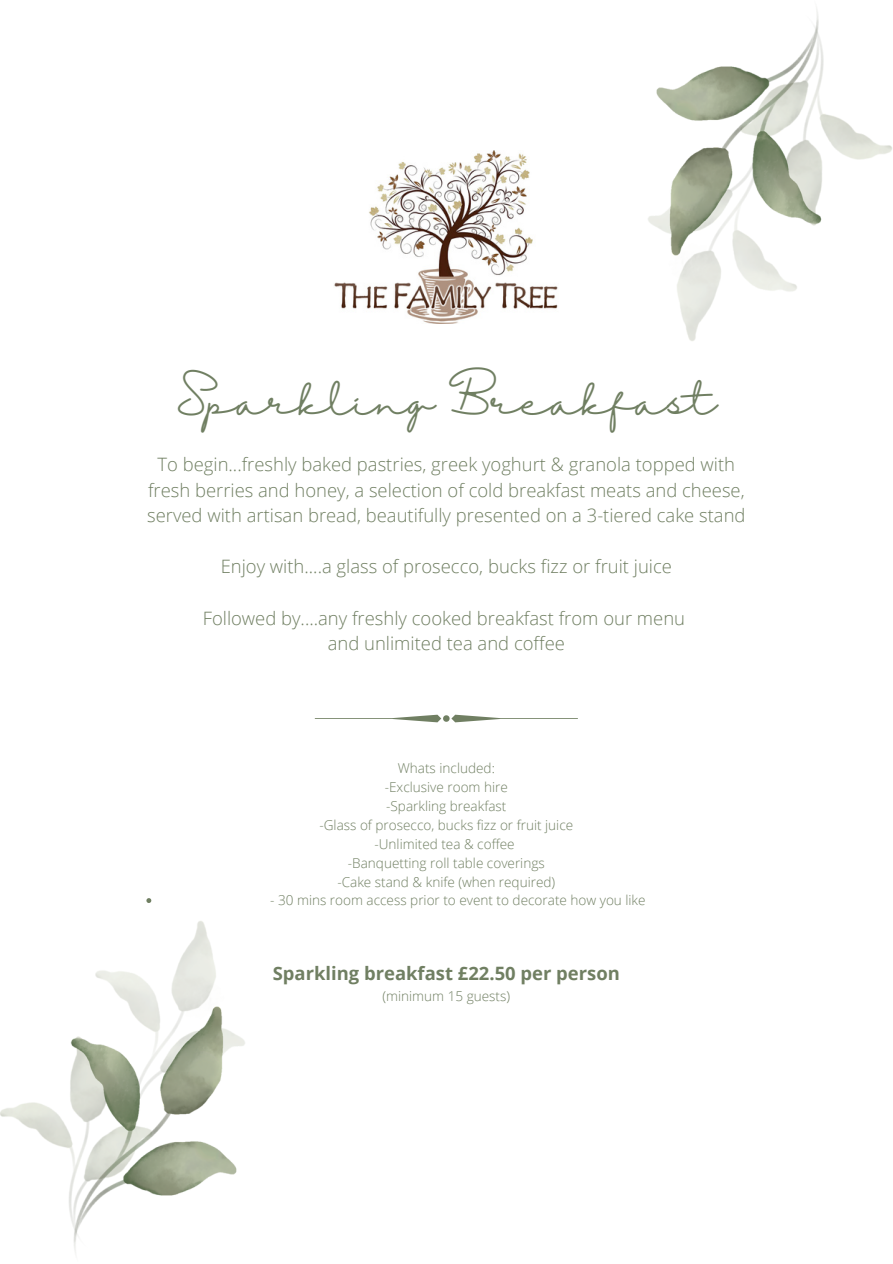
<style>
.page{position:relative;width:893px;height:1264px;background:#fff}
.page>*{position:absolute;margin:0;border:0;box-sizing:border-box;transform-origin:0 0}
.t1{font:37.95px "Halimun";color:#707f62}
.t2{font:300 18.45px/25.5px "Open Sans";color:#707f62;text-align:center}
.t3{font:700 18.45px "Open Sans";color:#707f62}
.t4{font:300 13.5px/18.9px "Open Sans";color:#707f62;text-align:center}
</style>
<div class="page">
<img style="left:0;top:921px;width:245px;height:332px">
<img style="left:648px;top:8px;width:244px;height:333px">
<svg style="left:146px;top:898px;width:5px;height:5px"></svg>
<img style="left:334px;top:151px;width:224px;height:172px">
<svg style="left:315px;top:714px;width:263px;height:8px"></svg>
<h1 class="t1" style="left:176px;top:380px;width:542px">Sparkling Breakfast</h1>
<p class="t2" style="left:147px;top:451px;width:599px">To begin...freshly baked pastries, greek yoghurt &amp; granola topped with fresh berries and honey, a selection of cold breakfast meats and cheese, served with artisan bread, beautifully presented on a 3-tiered cake stand</p>
<p class="t2" style="left:221px;top:553px;width:452px">Enjoy with....a glass of prosecco, bucks fizz or fruit juice</p>
<p class="t2" style="left:203px;top:604px;width:484px">Followed by....any freshly cooked breakfast from our menu and unlimited tea and coffee</p>
<p class="t4" style="left:319px;top:758px;width:255px">Whats included:<br>-Exclusive room hire<br>-Sparkling breakfast<br>-Glass of prosecco, bucks fizz or fruit juice -Unlimited tea &amp; coffee<br>-Banquetting roll table coverings<br>-Cake stand &amp; knife (when required)</p>
<p class="t4" style="left:270px;top:890px;width:377px">- 30 mins room access prior to event to decorate how you like</p>
<p class="t3" style="left:273px;top:960px;width:348px">Sparkling breakfast £22.50 per person</p>
<p class="t4" style="left:382px;top:986px;width:129px">(minimum 15 guests)</p>
</div>
